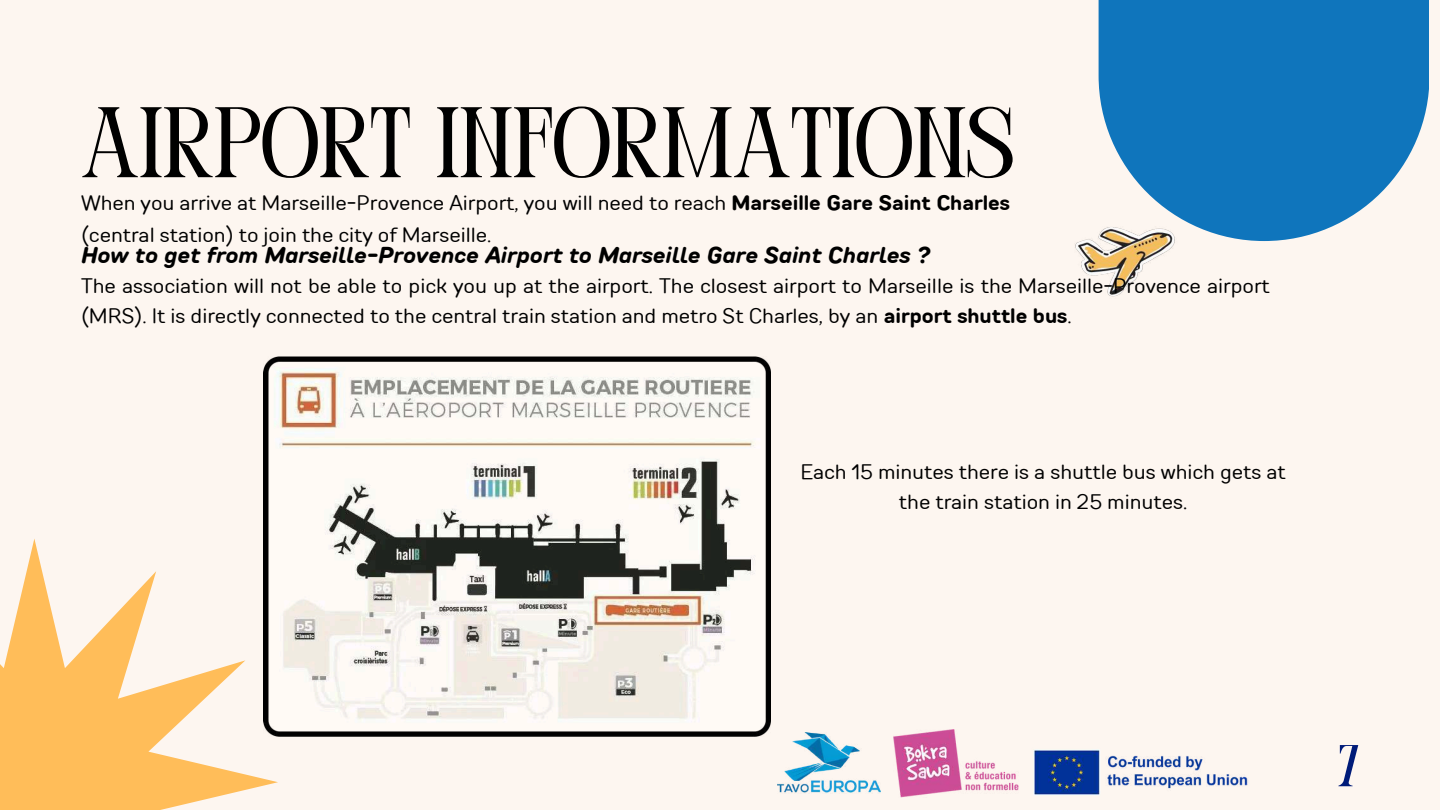
<style>
.page{position:relative;width:1440px;height:810px;background:#fdf6f0}
.page>*{position:absolute;margin:0;border:0;box-sizing:border-box;transform-origin:0 0}
.t1{font:100px "Perandoryv 2";color:#000}
.t2{font:58.9px "Perandoryv 2";color:#001b79}
.t3{font:italic 700 23px "TT Rounds Neue";color:#000}
.t4{font:21px/29.2px "TT Rounds Neue";color:#000}
.s1{font-weight:700}
</style>
<div class="page">
<svg style="left:0;top:539px;width:278px;height:271px"></svg>
<svg style="left:1099px;top:0;width:330px;height:241px;background:#2d85c2"></svg>
<img style="left:264px;top:357px;width:506px;height:379px">
<img style="left:1075px;top:222px;width:105px;height:75px">
<img style="left:894px;top:729px;width:124px;height:68px">
<img style="left:1033px;top:749px;width:215px;height:46px">
<img style="left:777px;top:732px;width:104px;height:61px">
<h1 class="t1" style="left:81px;top:102px;width:934px">AIRPORT INFORMATIONS</h1>
<p class="t4" style="left:81px;top:188px;width:931px;line-height:31.5px">When you arrive at Marseille-Provence Airport, you will need to reach <span class="s1">Marseille Gare Saint Charles </span>(central station) to join the city of Marseille.</p>
<p class="t3" style="left:81px;top:240px;width:850px">How to get from Marseille-Provence Airport to Marseille Gare Saint Charles ?</p>
<p class="t4" style="left:81px;top:272px;width:1190px">The association will not be able to pick you up at the airport. The closest airport to Marseille is the Marseille-Provence airport (MRS). It is directly connected to the central train station and metro St Charles, by an <span class="s1">airport shuttle bus</span>.</p>
<p class="t4" style="left:800px;top:458px;width:487px;text-align:center">Each 15 minutes there is a shuttle bus which gets at the train station in 25 minutes.</p>
<h2 class="t2" style="left:1338px;top:742px;width:23px">7</h2>
</div>
